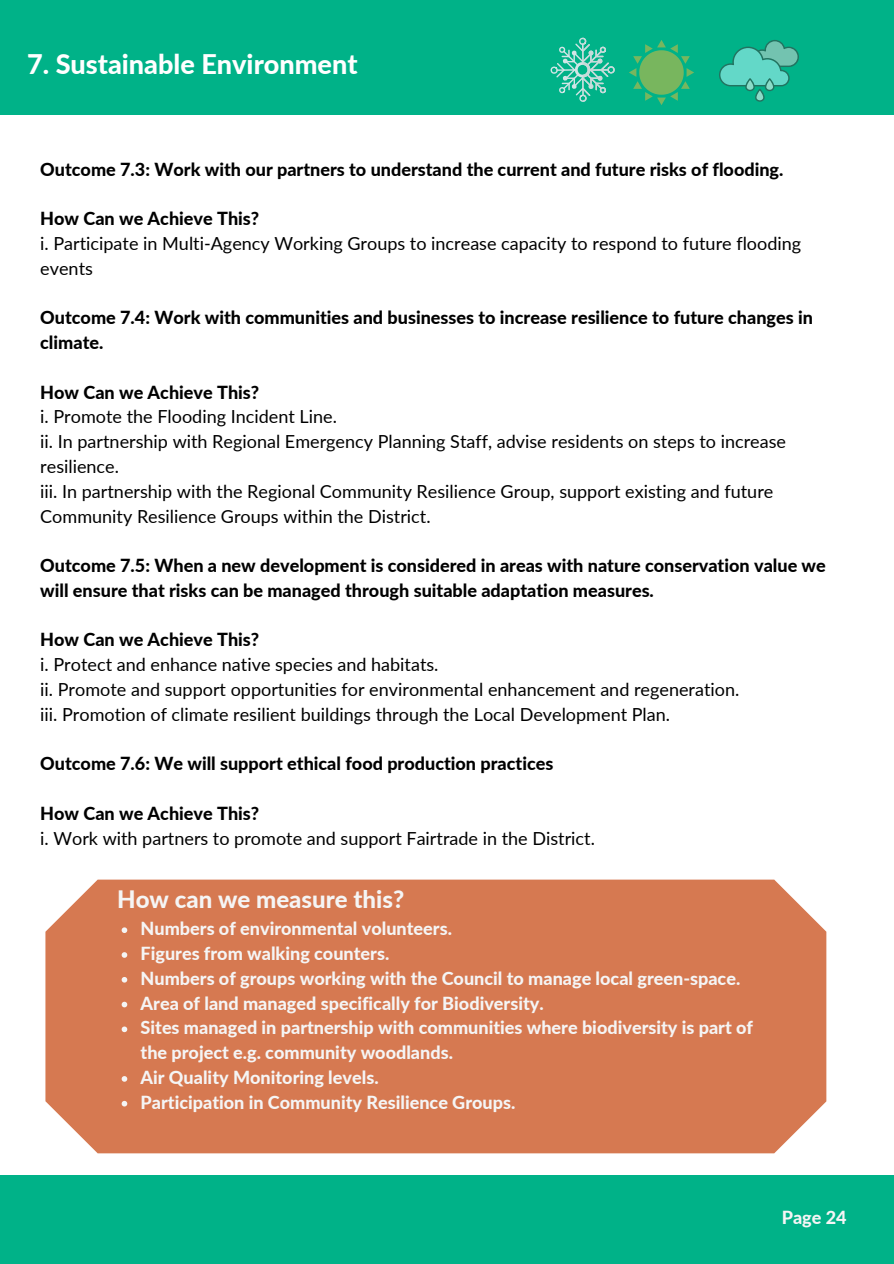
<style>
.page{position:relative;width:894px;height:1264px;background:#fff}
.page>*{position:absolute;margin:0;border:0;box-sizing:border-box;transform-origin:0 0}
.t1{font:800 27px "Lato";color:#fff}
.t2{font:800 24px "Lato";color:#f5f5f5}
.t3{font:18px/24.8px "Lato";color:#000}
.t4{font:800 18px/24.8px "Lato";color:#000}
.t5{font:800 18px/24.8px "Lato";color:#f5f5f5}
</style>
<div class="page">
<div style="left:0;top:0;width:893px;height:114px;background:#00b288"></div>
<svg style="left:550px;top:38px;width:64px;height:64px"></svg>
<svg style="left:629px;top:40px;width:65px;height:65px"></svg>
<svg style="left:719px;top:40px;width:79px;height:62px"></svg>
<div style="left:0;top:1175px;width:893px;height:88px;background:#00b288"></div>
<div style="left:45px;top:879px;width:781px;height:274px;background:#d67951"></div>
<svg style="left:122px;top:927px;width:5px;height:6px"></svg>
<svg style="left:122px;top:952px;width:5px;height:5px"></svg>
<svg style="left:122px;top:976px;width:5px;height:6px"></svg>
<svg style="left:122px;top:1001px;width:5px;height:6px"></svg>
<svg style="left:122px;top:1026px;width:5px;height:6px"></svg>
<svg style="left:122px;top:1076px;width:5px;height:5px"></svg>
<svg style="left:122px;top:1100px;width:5px;height:6px"></svg>
<h1 class="t1" style="left:27px;top:47px;width:332px">7. Sustainable Environment</h1>
<p class="t4" style="left:40px;top:156px;width:744px">Outcome 7.3: Work with our partners to understand the current and future risks of flooding.</p>
<p class="t4" style="left:40px;top:206px;width:220px">How Can we Achieve This?</p>
<p class="t3" style="left:40px;top:230px;width:762px">i. Participate in Multi-Agency Working Groups to increase capacity to respond to future flooding events</p>
<p class="t4" style="left:40px;top:305px;width:774px">Outcome 7.4: Work with communities and businesses to increase resilience to future changes in climate.</p>
<p class="t4" style="left:40px;top:379px;width:220px">How Can we Achieve This?</p>
<p class="t3" style="left:40px;top:404px;width:747px">i. Promote the Flooding Incident Line.<br>ii. In partnership with Regional Emergency Planning Staff, advise residents on steps to increase resilience.<br>iii. In partnership with the Regional Community Resilience Group, support existing and future Community Resilience Groups within the District.</p>
<p class="t4" style="left:40px;top:552px;width:786px">Outcome 7.5: When a new development is considered in areas with nature conservation value we will ensure that risks can be managed through suitable adaptation measures.</p>
<p class="t4" style="left:40px;top:627px;width:220px">How Can we Achieve This?</p>
<p class="t3" style="left:40px;top:652px;width:700px">i. Protect and enhance native species and habitats.<br>ii. Promote and support opportunities for environmental enhancement and regeneration. iii. Promotion of climate resilient buildings through the Local Development Plan.</p>
<p class="t4" style="left:40px;top:751px;width:514px">Outcome 7.6: We will support ethical food production practices</p>
<p class="t4" style="left:40px;top:800px;width:220px">How Can we Achieve This?</p>
<p class="t3" style="left:40px;top:825px;width:556px">i. Work with partners to promote and support Fairtrade in the District.</p>
<h2 class="t2" style="left:117px;top:884px;width:288px">How can we measure this?</h2>
<p class="t5" style="left:140px;top:915px;width:614px">Numbers of environmental volunteers.<br>Figures from walking counters.<br>Numbers of groups working with the Council to manage local green-space.<br>Area of land managed specifically for Biodiversity.<br>Sites managed in partnership with communities where biodiversity is part of the project e.g. community woodlands.<br>Air Quality Monitoring levels.<br>Participation in Community Resilience Groups.</p>
<p class="t5" style="left:781px;top:1204px;width:66px">Page 24</p>
</div>
